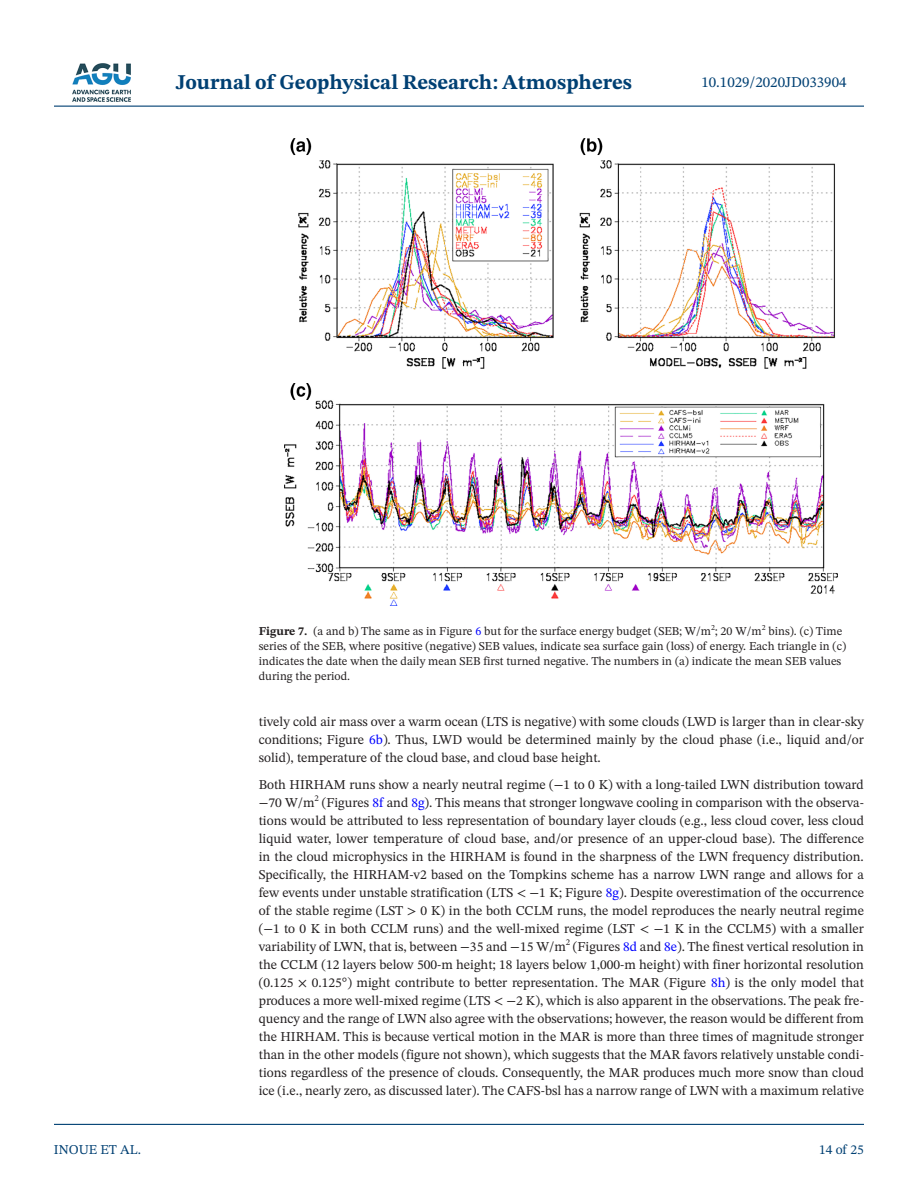
<style>
.page{position:relative;width:918px;height:1188px;background:#fff}
.page>*{position:absolute;margin:0;border:0;box-sizing:border-box;transform-origin:0 0}
.t1{font:700 21px "STIX Two Text";color:#004073}
.t2{font:15px "STIX Two Text";color:#004073}
.t3{font:13.5px/18px "STIX Two Text";color:#231f20;text-align:justify}
.t4{font:13.5px "STIX Two Text";color:#004073}
.t5{font:12px/15px "STIX Two Text";color:#231f20}
.s1{font-weight:700}
.s2{color:#00f}
</style>
<div class="page">
<hr style="left:54px;top:106px;width:810px;height:1px;background:#004073">
<hr style="left:54px;top:1124px;width:810px;height:1px;background:#004073">
<img style="left:72px;top:63px;width:59px;height:39px">
<img style="left:284px;top:138px;width:554px;height:468px">
<h1 class="t1" style="left:176px;top:67px;width:458px">Journal of Geophysical Research: Atmospheres</h1>
<p class="t2" style="left:701px;top:72px;width:147px">10.1029/2020JD033904</p>
<p class="t4" style="left:54px;top:1140px;width:89px">INOUE ET AL.</p>
<p class="t5" style="left:259px;top:623px;width:589px"><span class="s1">Figure 7.</span> (a and b) The same as in Figure <span class="s2">6</span> but for the surface energy budget (SEB; W/m<sup>2</sup>; 20 W/m<sup>2</sup> bins). (c) Time series of the SEB, where positive (negative) SEB values, indicate sea surface gain (loss) of energy. Each triangle in (c) indicates the date when the daily mean SEB first turned negative. The numbers in (a) indicate the mean SEB values during the period.</p>
<p class="t3" style="left:259px;top:713px;width:607px">tively cold air mass over a warm ocean (LTS is negative) with some clouds (LWD is larger than in clear-sky conditions; Figure <span class="s2">6b</span>). Thus, LWD would be determined mainly by the cloud phase (i.e., liquid and/or solid), temperature of the cloud base, and cloud base height.</p>
<p class="t3" style="left:259px;top:776px;width:607px">Both HIRHAM runs show a nearly neutral regime (−1 to 0 K) with a long-tailed LWN distribution toward −70 W/m<sup>2</sup> (Figures <span class="s2">8f</span> and <span class="s2">8g</span>). This means that stronger longwave cooling in comparison with the observa&shy;tions would be attributed to less representation of boundary layer clouds (e.g., less cloud cover, less cloud liquid water, lower temperature of cloud base, and/or presence of an upper-cloud base). The difference in the cloud microphysics in the HIRHAM is found in the sharpness of the LWN frequency distribution.<br>Specifically, the HIRHAM-v2 based on the Tompkins scheme has a narrow LWN range and allows for a few events under unstable stratification (LTS &lt; −1 K; Figure <span class="s2">8g</span>). Despite overestimation of the occurrence of the stable regime (LST &gt; 0 K) in the both CCLM runs, the model reproduces the nearly neutral regime (−1 to 0 K in both CCLM runs) and the well-mixed regime (LST &lt; −1 K in the CCLM5) with a smaller variability of LWN, that is, between −35 and −15 W/m<sup>2</sup> (Figures <span class="s2">8d</span> and <span class="s2">8e</span>). The finest vertical resolution in the CCLM (12 layers below 500-m height; 18 layers below 1,000-m height) with finer horizontal resolution (0.125 × 0.125°) might contribute to better representation. The MAR (Figure <span class="s2">8h</span>) is the only model that produces a more well-mixed regime (LTS &lt; −2 K), which is also apparent in the observations. The peak fre&shy;quency and the range of LWN also agree with the observations; however, the reason would be different from the HIRHAM. This is because vertical motion in the MAR is more than three times of magnitude stronger than in the other models (figure not shown), which suggests that the MAR favors relatively unstable condi&shy;tions regardless of the presence of clouds. Consequently, the MAR produces much more snow than cloud ice (i.e., nearly zero, as discussed later). The CAFS-bsl has a narrow range of LWN with a maximum relative</p>
<p class="t4" style="left:819px;top:1140px;width:46px">14 of 25</p>
</div>
